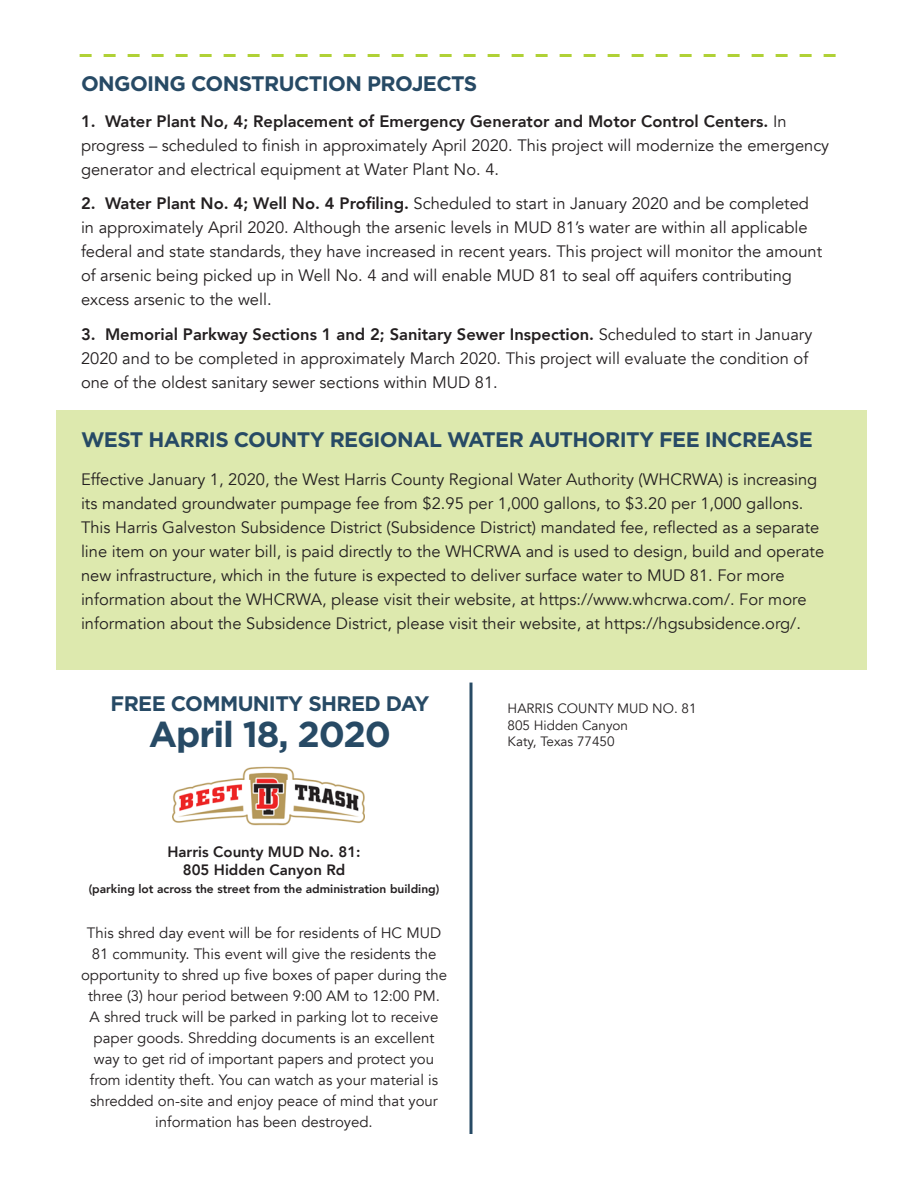
<style>
.page{position:relative;width:918px;height:1188px;background:#fff}
.page>*{position:absolute;margin:0;border:0;box-sizing:border-box;transform-origin:0 0}
.t1{font:700 36px "Gotham";letter-spacing:-.03em;color:#274a65}
.t2{font:700 21px "Gotham";letter-spacing:-.03em;color:#274a65}
.t3{font:16.5px/24px "Avenir";color:#231f20}
.t4{font:15px/21px "Avenir";color:#231f20;text-align:center}
.t5{font:800 15px/18px "Avenir";color:#231f20;text-align:center}
.t6{font:13.5px "Avenir";color:#231f20}
.t7{font:800 12px "Avenir";color:#231f20}
.s1{font-weight:800}
</style>
<div class="page">
<div style="left:56px;top:410px;width:810px;height:260px;background:#dde9ae"></div>
<svg style="left:80px;top:54px;width:756px;height:3px"></svg>
<hr style="left:470px;top:683px;width:2px;height:451px;background:#274a65">
<img style="left:173px;top:766px;width:192px;height:60px">
<p class="t2" style="left:81px;top:71px;width:398px">ONGOING CONSTRUCTION PROJECTS</p>
<p class="t3" style="left:81px;top:109px;width:750px"><span class="s1">1. Water Plant No, 4; Replacement of Emergency Generator and Motor Control Centers.</span> In progress – scheduled to finish in approximately April 2020. This project will modernize the emergency generator and electrical equipment at Water Plant No. 4.</p>
<p class="t3" style="left:81px;top:192px;width:743px"><span class="s1">2. Water Plant No. 4; Well No. 4 Profiling.</span> Scheduled to start in January 2020 and be completed in approximately April 2020. Although the arsenic levels in MUD 81’s water are within all applicable federal and state standards, they have increased in recent years. This project will monitor the amount of arsenic being picked up in Well No. 4 and will enable MUD 81 to seal off aquifers contributing excess arsenic to the well.</p>
<p class="t3" style="left:81px;top:323px;width:733px"><span class="s1">3. Memorial Parkway Sections 1 and 2; Sanitary Sewer Inspection.</span> Scheduled to start in January<br>2020 and to be completed in approximately March 2020. This project will evaluate the condition of one of the oldest sanitary sewer sections within MUD 81.</p>
<p class="t2" style="left:81px;top:428px;width:733px">WEST HARRIS COUNTY REGIONAL WATER AUTHORITY FEE INCREASE</p>
<p class="t3" style="left:81px;top:468px;width:745px">Effective January 1, 2020, the West Harris County Regional Water Authority (WHCRWA) is increasing its mandated groundwater pumpage fee from $2.95 per 1,000 gallons, to $3.20 per 1,000 gallons.<br>This Harris Galveston Subsidence District (Subsidence District) mandated fee, reflected as a separate line item on your water bill, is paid directly to the WHCRWA and is used to design, build and operate new infrastructure, which in the future is expected to deliver surface water to MUD 81. For more information about the WHCRWA, please visit their website, at https://www.whcrwa.com/. For more information about the Subsidence District, please visit their website, at https://hgsubsidence.org/.</p>
<p class="t2" style="left:111px;top:691px;width:320px">FREE COMMUNITY SHRED DAY</p>
<p class="t1" style="left:149px;top:713px;width:244px">April 18, 2020</p>
<p class="t5" style="left:167px;top:843px;width:195px">Harris County MUD No. 81:<br>805 Hidden Canyon Rd</p>
<p class="t7" style="left:89px;top:880px;width:352px">(parking lot across the street from the administration building)</p>
<p class="t4" style="left:81px;top:923px;width:368px">This shred day event will be for residents of HC MUD 81 community. This event will give the residents the opportunity to shred up five boxes of paper during the three (3) hour period between 9:00 AM to 12:00 PM.<br>A shred truck will be parked in parking lot to receive paper goods. Shredding documents is an excellent way to get rid of important papers and protect you from identity theft. You can watch as your material is shredded on-site and enjoy peace of mind that your information has been destroyed.</p>
<p class="t6" style="left:508px;top:701px;width:190px">HARRIS COUNTY MUD NO. 81</p>
<p class="t6" style="left:508px;top:717px;width:122px">805 Hidden Canyon</p>
<p class="t6" style="left:508px;top:734px;width:109px">Katy, Texas 77450</p>
</div>
